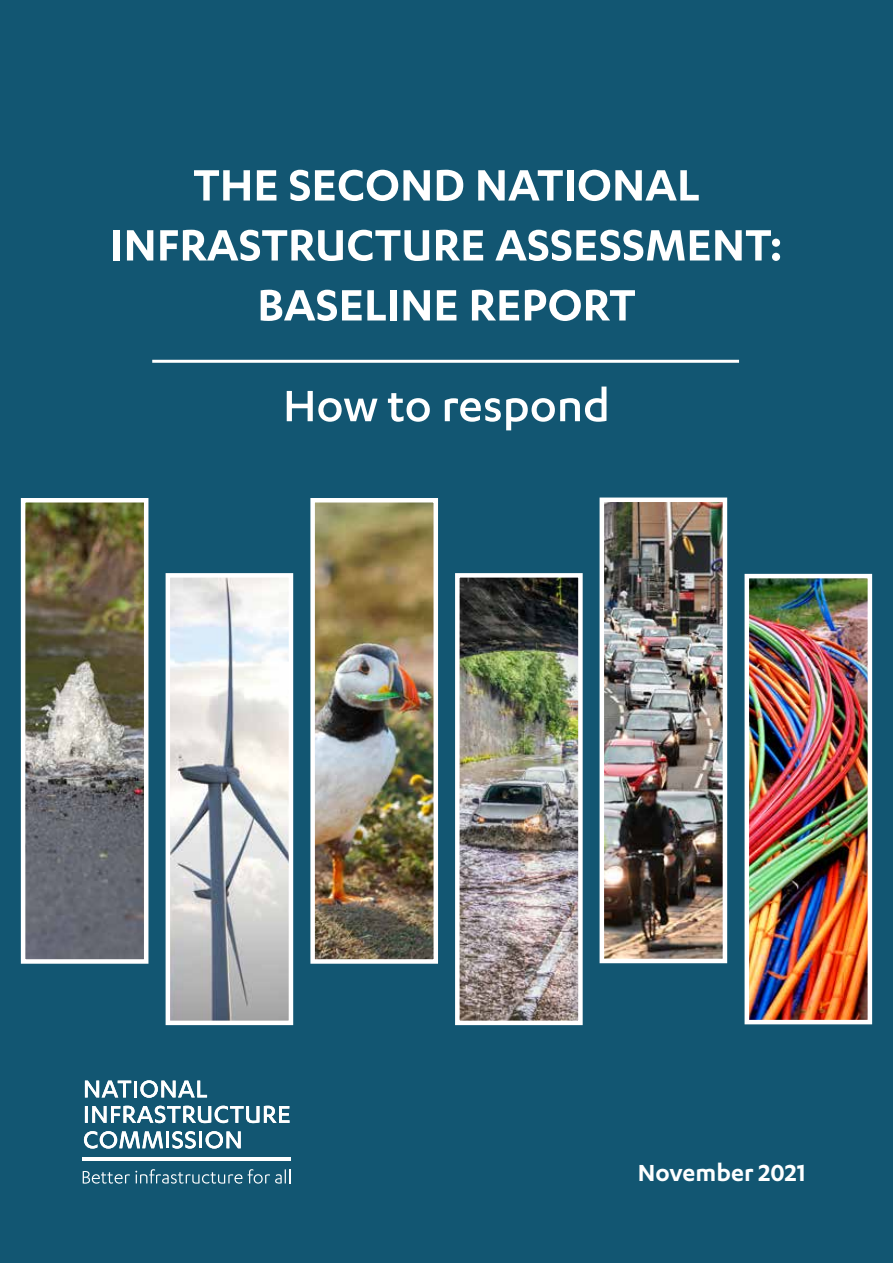
<style>
.page{position:relative;width:893px;height:1263px;background:#fff}
.page>*{position:absolute;margin:0;border:0;box-sizing:border-box;transform-origin:0 0}
.t1{font:600 51px/60px "Karbon";color:#fff;text-align:center}
.t2{font:500 51px "Karbon";color:#fff}
.t3{font:600 27px "Karbon";color:#fff}
</style>
<div class="page">
<div style="left:0;top:0;width:892px;height:1263px;background:#125672"></div>
<svg style="left:83px;top:1169px;width:159px;height:15px"></svg>
<svg style="left:248px;top:1169px;width:42px;height:14px"></svg>
<svg style="left:85px;top:1080px;width:46px;height:17px"></svg>
<hr style="left:134px;top:1080px;width:3px;height:17px;background:#fff">
<svg style="left:140px;top:1080px;width:67px;height:18px"></svg>
<hr style="left:85px;top:1106px;width:3px;height:17px;background:#fff">
<svg style="left:92px;top:1106px;width:197px;height:17px"></svg>
<svg style="left:84px;top:1131px;width:79px;height:17px"></svg>
<hr style="left:166px;top:1131px;width:3px;height:17px;background:#fff">
<svg style="left:172px;top:1131px;width:24px;height:17px"></svg>
<hr style="left:199px;top:1131px;width:3px;height:17px;background:#fff">
<svg style="left:206px;top:1131px;width:35px;height:17px"></svg>
<hr style="left:83px;top:1157px;width:208px;height:4px;background:#fff">
<img style="left:26px;top:503px;width:117px;height:456px">
<div style="left:21px;top:498px;width:127px;height:466px;border:4px solid #fff"></div>
<img style="left:171px;top:578px;width:117px;height:442px">
<div style="left:166px;top:573px;width:127px;height:452px;border:4px solid #fff"></div>
<img style="left:315px;top:503px;width:118px;height:456px">
<div style="left:310px;top:498px;width:128px;height:466px;border:4px solid #fff"></div>
<img style="left:460px;top:578px;width:118px;height:442px">
<div style="left:455px;top:573px;width:128px;height:452px;border:4px solid #fff"></div>
<img style="left:605px;top:502px;width:117px;height:456px">
<div style="left:600px;top:497px;width:127px;height:466px;border:4px solid #fff"></div>
<img style="left:750px;top:579px;width:117px;height:440px">
<div style="left:745px;top:574px;width:127px;height:450px;border:4px solid #fff"></div>
<hr style="left:152px;top:360px;width:587px;height:3px;background:#fff">
<p class="t1" style="left:110px;top:153px;width:674px">THE SECOND NATIONAL<br>INFRASTRUCTURE ASSESSMENT:<br>BASELINE REPORT</p>
<p class="t2" style="left:283px;top:377px;width:329px">How to respond</p>
<p class="t3" style="left:638px;top:1158px;width:169px">November 2021</p>
</div>
